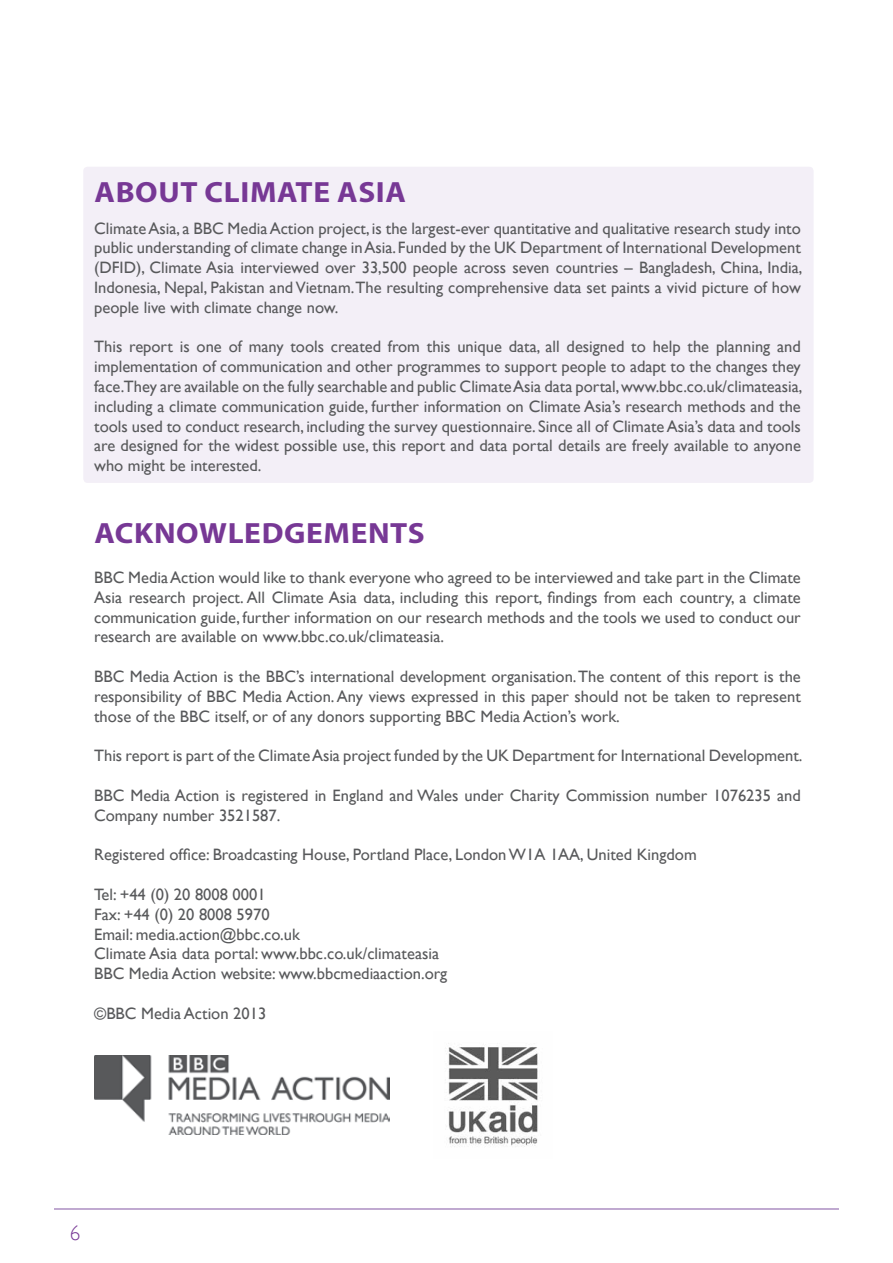
<style>
.page{position:relative;width:893px;height:1263px;background:#fff}
.page>*{position:absolute;margin:0;border:0;box-sizing:border-box;transform-origin:0 0}
.t1{font:700 29.4px "Myriad Pro";letter-spacing:.02em;color:#773895;scale:1.07 1}
.t2{font:300 21px "Gill Sans";color:#773895}
.t3{font:16.5px/19.8px "Gill Sans";color:#58595b;text-align:justify}
</style>
<div class="page">
<hr style="left:54px;top:1208px;width:785px;height:2px;background:#ac8ec2">
<div style="left:83px;top:167px;width:731px;height:316px;background:#f3eff7;border-radius:4px"></div>
<img style="left:94px;top:1056px;width:295px;height:78px">
<img style="left:446px;top:1043px;width:92px;height:104px">
<h1 class="t1" style="left:94px;top:173px;width:289px">ABOUT CLIMATE ASIA</h1>
<p class="t3" style="left:94px;top:218px;width:710px">Climate Asia, a BBC Media Action project, is the largest-ever quantitative and qualitative research study into public understanding of climate change in Asia. Funded by the UK Department of International Development (DFID), Climate Asia interviewed over 33,500 people across seven countries – Bangladesh, China, India, Indonesia, Nepal, Pakistan and Vietnam. The resulting comprehensive data set paints a vivid picture of how people live with climate change now.</p>
<p class="t3" style="left:94px;top:337px;width:710px">This report is one of many tools created from this unique data, all designed to help the planning and implementation of communication and other programmes to support people to adapt to the changes they face.They are available on the fully searchable and public Climate Asia data portal, www.bbc.co.uk/climateasia, including a climate communication guide, further information on Climate Asia’s research methods and the tools used to conduct research, including the survey questionnaire. Since all of Climate Asia’s data and tools are designed for the widest possible use, this report and data portal details are freely available to anyone who might be interested.</p>
<h1 class="t1" style="left:94px;top:514px;width:310px">ACKNOWLEDGEMENTS</h1>
<p class="t3" style="left:94px;top:567px;width:708px">BBC Media Action would like to thank everyone who agreed to be interviewed and take part in the Climate Asia research project. All Climate Asia data, including this report, findings from each country, a climate communication guide, further information on our research methods and the tools we used to conduct our research are available on www.bbc.co.uk/climateasia.</p>
<p class="t3" style="left:94px;top:666px;width:708px">BBC Media Action is the BBC’s international development organisation. The content of this report is the responsibility of BBC Media Action. Any views expressed in this paper should not be taken to represent those of the BBC itself, or of any donors supporting BBC Media Action’s work.</p>
<p class="t3" style="left:94px;top:746px;width:710px">This report is part of the Climate Asia project funded by the UK Department for International Development.</p>
<p class="t3" style="left:94px;top:785px;width:708px">BBC Media Action is registered in England and Wales under Charity Commission number 1076235 and<br>Company number 3521587.</p>
<p class="t3" style="left:94px;top:845px;width:604px">Registered office: Broadcasting House, Portland Place, LondonW1A 1AA, United Kingdom</p>
<p class="t3" style="left:94px;top:884px;width:355px;text-align:left">Tel: +44 (0) 20 8008 0001<br>Fax: +44 (0) 20 8008 5970<br>Email: media.action@bbc.co.uk<br>Climate Asia data portal: www.bbc.co.uk/climateasia BBC Media Action website: www.bbcmediaaction.org</p>
<p class="t3" style="left:94px;top:1003px;width:174px">©BBC Media Action 2013</p>
<p class="t2" style="left:70px;top:1221px;width:12px">6</p>
</div>
